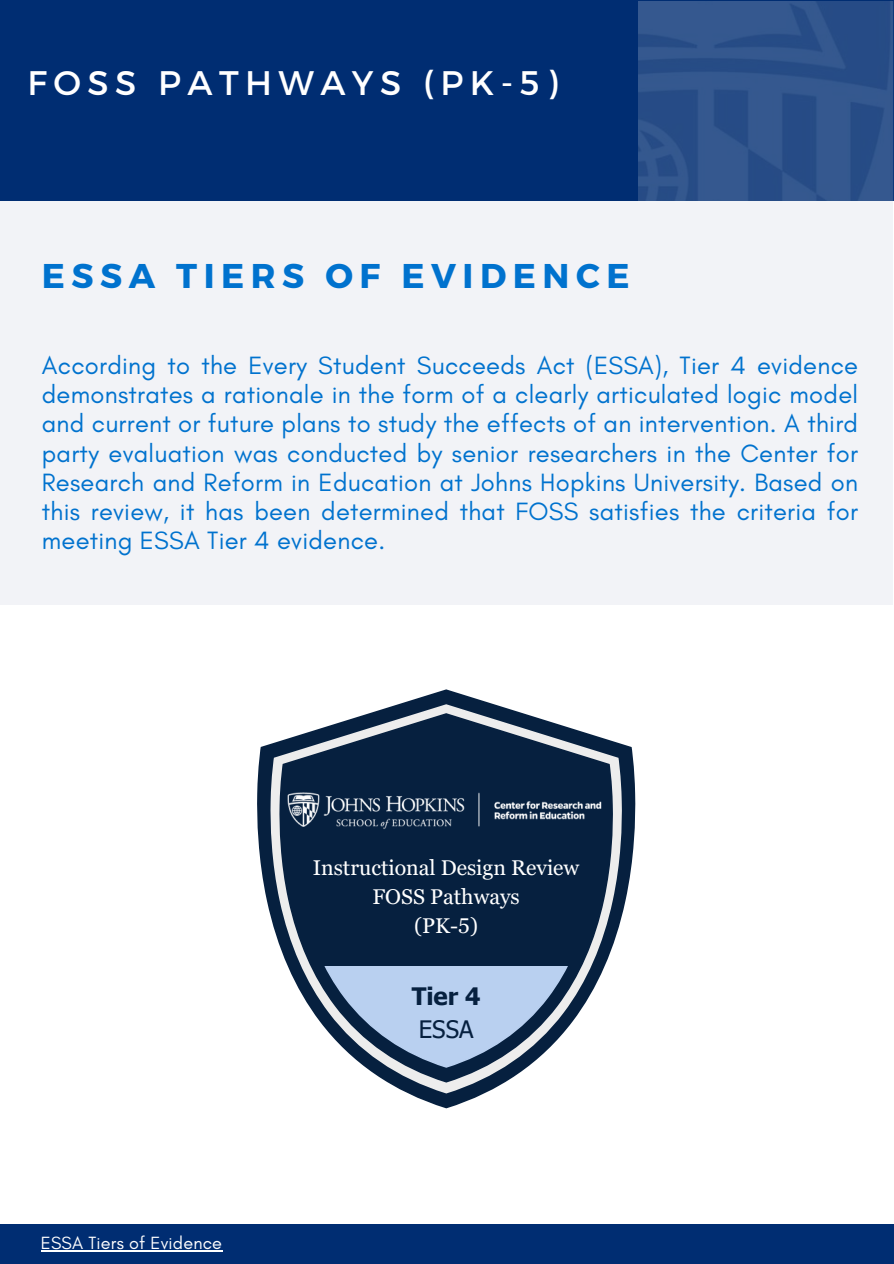
<style>
.page{position:relative;width:894px;height:1264px;background:#fff}
.page>*{position:absolute;margin:0;border:0;box-sizing:border-box;transform-origin:0 0}
.t1{font:700 34.35px "Montserrat";letter-spacing:.19em;color:#0072ce}
.t2{font:34.05px "Montserrat";letter-spacing:.19em;color:#fff}
.t3{font:25.5px/29.2px "Glacial Indifference";letter-spacing:.01em;color:#0072ce;text-align:justify}
.t4{font:700 24px/33px "Tahoma";color:#06203f}
.t5{font:21.3px/29px "Georgia Pro";color:#fff;text-align:center}
.t6{font:18px "Glacial Indifference";letter-spacing:.01em;color:#fff}
.s1{font-weight:400}
</style>
<div class="page">
<div style="left:0;top:0;width:893px;height:1263px;background:#002d72"></div>
<img style="left:638px;top:1px;width:255px;height:200px">
<div style="left:0;top:201px;width:893px;height:1062px;background:#fff"></div>
<div style="left:0;top:1223px;width:893px;height:40px;background:#002d72"></div>
<div style="left:0;top:201px;width:892px;height:404px;background:#f2f3f7"></div>
<hr style="left:41px;top:1250px;width:181px;height:1px;background:#fff">
<svg style="left:399px;top:689px;width:94px;height:419px"></svg>
<svg style="left:370px;top:704px;width:152px;height:389px"></svg>
<svg style="left:348px;top:713px;width:197px;height:369px"></svg>
<svg style="left:257px;top:738px;width:379px;height:227px"></svg>
<svg style="left:286px;top:720px;width:319px;height:352px;background:#1b324f"></svg>
<svg style="left:286px;top:966px;width:319px;height:101px"></svg>
<img style="left:273px;top:778px;width:337px;height:62px">
<p class="t2" style="left:27px;top:61px;width:531px">FOSS PATHWAYS (PK-5)</p>
<p class="t1" style="left:42px;top:253px;width:589px">ESSA TIERS OF EVIDENCE</p>
<h2 class="t3" style="left:42px;top:350px;width:817px">According to the Every Student Succeeds Act (ESSA), Tier 4 evidence demonstrates a rationale in the form of a clearly articulated logic model and current or future plans to study the effects of an intervention. A third party evaluation was conducted by senior researchers in the Center for Research and Reform in Education at Johns Hopkins University. Based on this review, it has been determined that FOSS satisfies the criteria for meeting ESSA Tier 4 evidence.</h2>
<p class="t5" style="left:313px;top:853px;width:268px">Instructional Design Review<br>FOSS Pathways<br>(PK-5)</p>
<h1 class="t6" style="left:41px;top:1232px;width:182px">ESSA Tiers of Evidence</h1>
<p class="t4" style="left:411px;top:978px;width:70px">Tier 4<br><span class="s1">ESSA</span></p>
</div>
